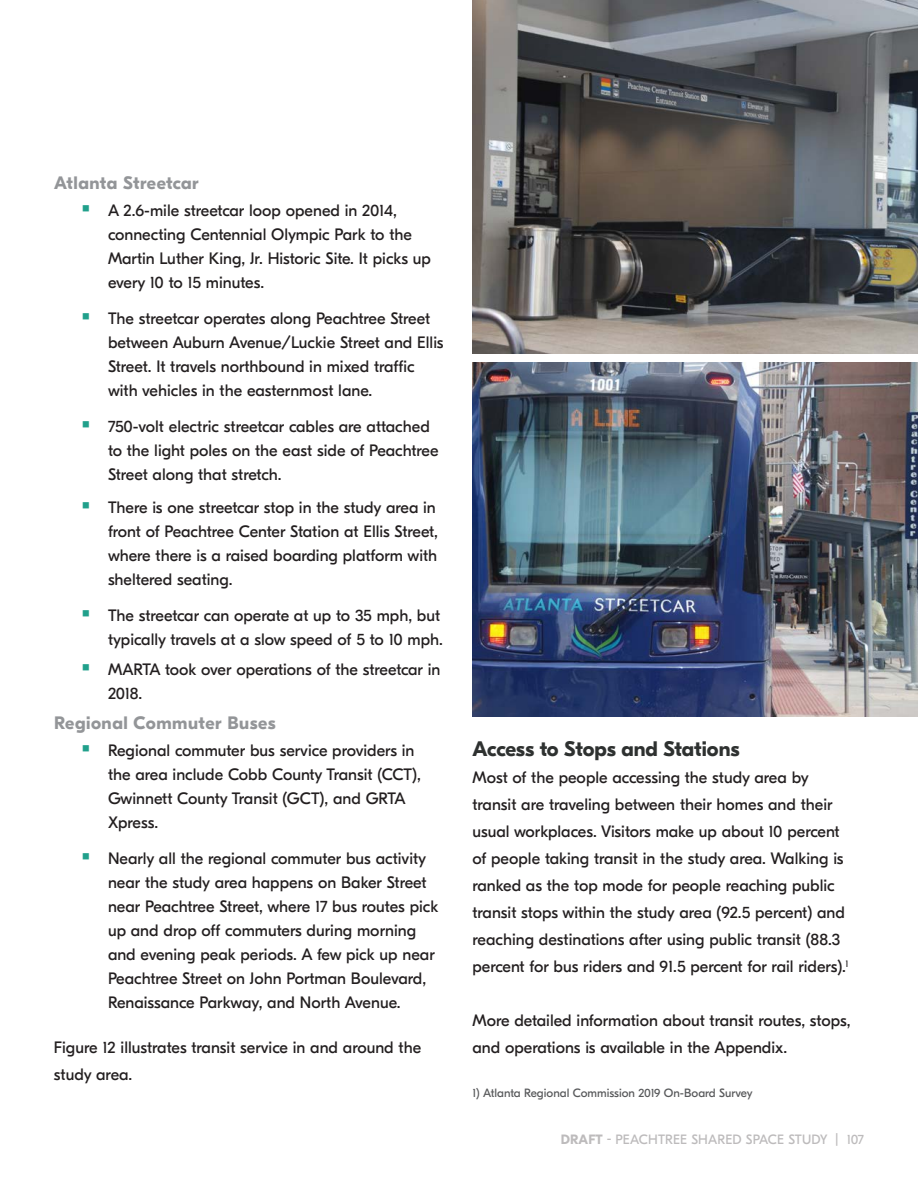
<style>
.page{position:relative;width:918px;height:1188px;background:#fff}
.page>*{position:absolute;margin:0;border:0;box-sizing:border-box;transform-origin:0 0}
.Heading_2{font:700 21px "GT Eesti Display";letter-spacing:-.01em;color:#2e3130}
.Heading_3{font:700 18px "GT Eesti Display";letter-spacing:.03em;color:#939598}
.Body{font:16.5px/24px "GT Eesti Display";color:#231f20}
.t1{font:13.5px "GT Eesti Display";letter-spacing:.01em;color:#bdbbbc}
.Caption_-_grey{font:12px "GT Eesti Display";color:#58595b}
.s1{font-weight:700}
</style>
<div class="page">
<img style="left:472px;top:363px;width:446px;height:353px">
<img style="left:472px;top:0;width:446px;height:353px">
<p class="Heading_3" style="left:54px;top:173px;width:146px">Atlanta Streetcar</p>
<p class="Body" style="left:108px;top:199px;width:325px">A 2.6-mile streetcar loop opened in 2014, connecting Centennial Olympic Park to the Martin Luther King, Jr. Historic Site. It picks up every 10 to 15 minutes.</p>
<p class="Body" style="left:108px;top:307px;width:337px">The streetcar operates along Peachtree Street between Auburn Avenue/Luckie Street and Ellis Street. It travels northbound in mixed traffic with vehicles in the easternmost lane.</p>
<p class="Body" style="left:108px;top:415px;width:332px">750-volt electric streetcar cables are attached to the light poles on the east side of Peachtree<br>Street along that stretch.</p>
<p class="Body" style="left:108px;top:496px;width:332px">There is one streetcar stop in the study area in front of Peachtree Center Station at Ellis Street, where there is a raised boarding platform with sheltered seating.</p>
<p class="Body" style="left:108px;top:604px;width:336px">The streetcar can operate at up to 35 mph, but typically travels at a slow speed of 5 to 10 mph.</p>
<p class="Body" style="left:108px;top:658px;width:334px">MARTA took over operations of the streetcar in<br>2018.</p>
<p class="Heading_3" style="left:54px;top:713px;width:223px">Regional Commuter Buses</p>
<p class="Body" style="left:108px;top:739px;width:314px">Regional commuter bus service providers in the area include Cobb County Transit (CCT), Gwinnett County Transit (GCT), and GRTA Xpress.</p>
<p class="Body" style="left:108px;top:847px;width:332px">Nearly all the regional commuter bus activity near the study area happens on Baker Street near Peachtree Street, where 17 bus routes pick up and drop off commuters during morning and evening peak periods. A few pick up near Peachtree Street on John Portman Boulevard, Renaissance Parkway, and North Avenue.</p>
<p class="Body" style="left:54px;top:1034px;width:369px;line-height:27px">Figure 12 illustrates transit service in and around the study area.</p>
<p class="Heading_2" style="left:472px;top:737px;width:269px">Access to Stops and Stations</p>
<p class="Body" style="left:472px;top:764px;width:378px;line-height:27px">Most of the people accessing the study area by transit are traveling between their homes and their usual workplaces. Visitors make up about 10 percent of people taking transit in the study area. Walking is ranked as the top mode for people reaching public transit stops within the study area (92.5 percent) and reaching destinations after using public transit (88.3 percent for bus riders and 91.5 percent for rail riders).<sup>1</sup></p>
<p class="Body" style="left:473px;top:1007px;width:380px;line-height:27px">More detailed information about transit routes, stops, and operations is available in the Appendix.</p>
<p class="Caption_-_grey" style="left:472px;top:1086px;width:282px">1) Atlanta Regional Commission 2019 On-Board Survey</p>
<p class="t1" style="left:561px;top:1132px;width:305px"><span class="s1">DRAFT</span> - PEACHTREE SHARED SPACE STUDY | 107</p>
</div>
